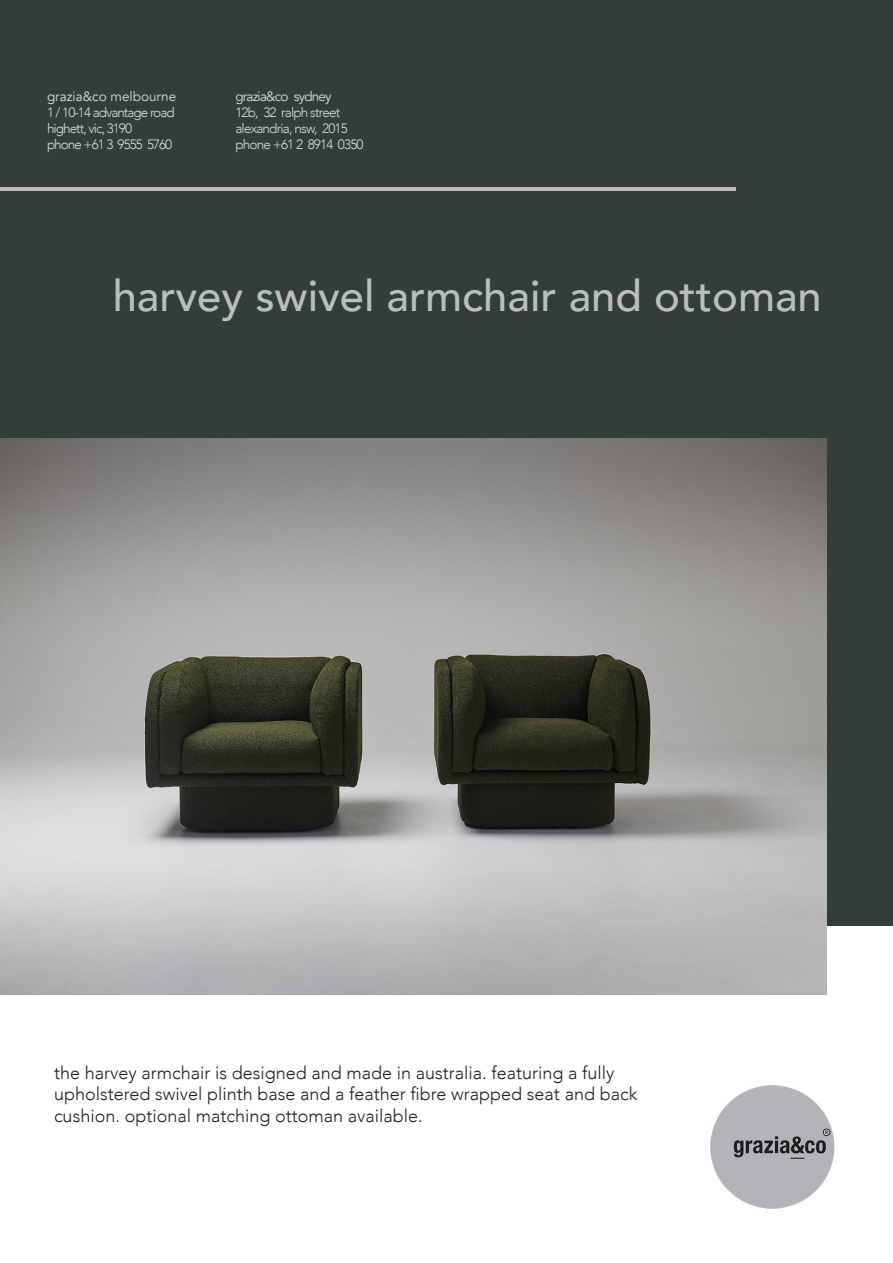
<style>
.page{position:relative;width:893px;height:1263px;background:#fff}
.page>*{position:absolute;margin:0;border:0;box-sizing:border-box;transform-origin:0 0}
.t1{font:500 43.5px "Avenir";color:#bcbdc0}
.t2{font:300 18px/21.6px "Avenir";color:#231f20}
.t3{font:300 13.5px "Avenir";letter-spacing:-.065em;color:#dcdddf}
.t4{font:13.5px "Avenir";color:#dcdddf}
.t5{font:13.5px "Avenir";letter-spacing:-.06em;color:#dcdddf}
</style>
<div class="page">
<div style="left:0;top:0;width:893px;height:925px;background:#323f38"></div>
<hr style="left:0;top:187px;width:736px;height:3px;background:#bcbdc0">
<img style="left:711px;top:1086px;width:123px;height:123px">
<img style="left:0;top:438px;width:827px;height:556px">
<p class="t4" style="left:47px;top:88px;width:131px">grazia&amp;co melbourne</p>
<p class="t3" style="left:47px;top:104px;width:129px">1 / 10-14 advantage road</p>
<p class="t3" style="left:47px;top:121px;width:87px">highett, vic, 3190</p>
<p class="t3" style="left:47px;top:137px;width:127px">phone +61 3 9555 5760</p>
<p class="t5" style="left:235px;top:88px;width:98px">grazia&amp;co sydney</p>
<p class="t3" style="left:235px;top:104px;width:106px">12b, 32 ralph street</p>
<p class="t3" style="left:235px;top:121px;width:114px">alexandria, nsw, 2015</p>
<p class="t3" style="left:235px;top:137px;width:130px">phone +61 2 8914 0350</p>
<p class="t1" style="left:113px;top:258px;width:711px">harvey swivel armchair and ottoman</p>
<p class="t2" style="left:54px;top:1061px;width:585px">the harvey armchair is designed and made in australia. featuring a fully upholstered swivel plinth base and a feather fibre wrapped seat and back cushion. optional matching ottoman available.</p>
</div>
